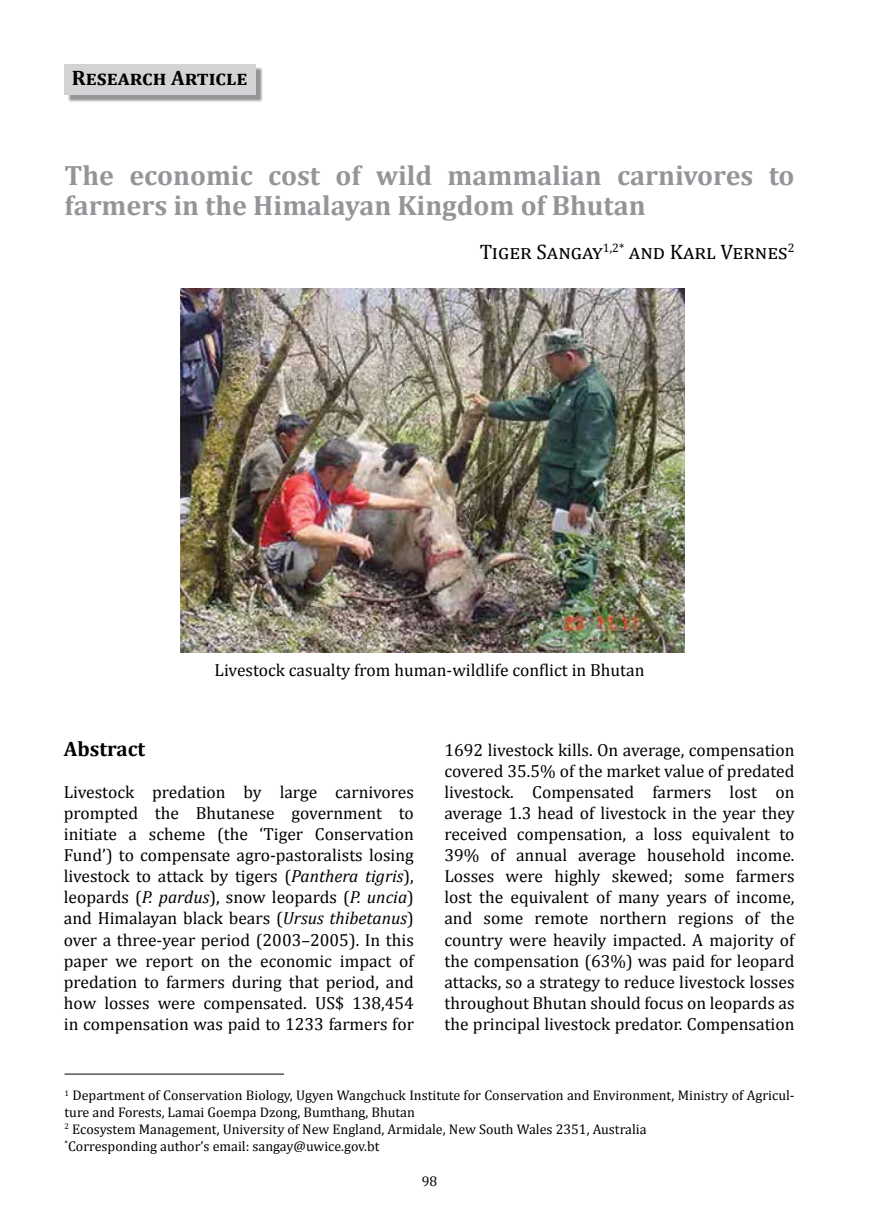
<style>
.page{position:relative;width:874px;height:1216px;background:#fff}
.page>*{position:absolute;margin:0;border:0;box-sizing:border-box;transform-origin:0 0}
.t1{font:700 28px/30.8px "Cambria";color:#939598}
.t2{font:21px "Cambria";letter-spacing:.03em;color:#000}
.t3{font:700 21px "Cambria";color:#000}
.t4{font:17.5px/21px "Cambria";color:#000;text-align:justify}
.t5{font:14px/16.8px "Cambria";color:#000}
.s1{font-style:italic}
</style>
<div class="page">
<svg style="left:68px;top:67px;width:194px;height:35px;background:#aaacae"></svg>
<div style="left:64px;top:64px;width:191px;height:31px;background:#d1d3d4"></div>
<hr style="left:64px;top:1073px;width:220px;height:1px;background:#000">
<img style="left:181px;top:289px;width:503px;height:363px">
<p class="t3" style="left:72px;top:63px;width:177px">Research Article</p>
<h1 class="t1" style="left:64px;top:159px;width:731px">The economic cost of wild mammalian carnivores to farmers in the Himalayan Kingdom of Bhutan</h1>
<p class="t2" style="left:479px;top:239px;width:316px">Tiger Sangay<sup>1,2*</sup> and Karl Vernes<sup>2</sup></p>
<p class="t4" style="left:214px;top:659px;width:431px">Livestock casualty from human-wildlife conflict in Bhutan</p>
<p class="t3" style="left:64px;top:734px;width:83px">Abstract</p>
<p class="t4" style="left:64px;top:781px;width:351px">Livestock predation by large carnivores prompted the Bhutanese government to initiate a scheme (the ‘Tiger Conservation Fund’) to compensate agro-pastoralists losing livestock to attack by tigers (<span class="s1">Panthera tigris</span>), leopards (<span class="s1">P. pardus</span>), snow leopards (<span class="s1">P. uncia</span>) and Himalayan black bears (<span class="s1">Ursus thibetanus</span>) over a three-year period (2003–2005). In this paper we report on the economic impact of predation to farmers during that period, and how losses were compensated. US$ 138,454 in compensation was paid to 1233 farmers for</p>
<p class="t4" style="left:444px;top:739px;width:351px">1692 livestock kills. On average, compensation covered 35.5% of the market value of predated livestock. Compensated farmers lost on average 1.3 head of livestock in the year they received compensation, a loss equivalent to 39% of annual average household income.<br>Losses were highly skewed; some farmers lost the equivalent of many years of income, and some remote northern regions of the country were heavily impacted. A majority of the compensation (63%) was paid for leopard attacks, so a strategy to reduce livestock losses throughout Bhutan should focus on leopards as the principal livestock predator. Compensation</p>
<p class="t5" style="left:64px;top:1087px;width:731px"><sup>1</sup> Department of Conservation Biology, Ugyen Wangchuck Institute for Conservation and Environment, Ministry of Agricul&shy;ture and Forests, Lamai Goempa Dzong, Bumthang, Bhutan<br><sup>2</sup> Ecosystem Management, University of New England, Armidale, New South Wales 2351, Australia<br><sup>*</sup>Corresponding author’s email: sangay@uwice.gov.bt</p>
<p class="t5" style="left:421px;top:1172px;width:17px">98</p>
</div>
